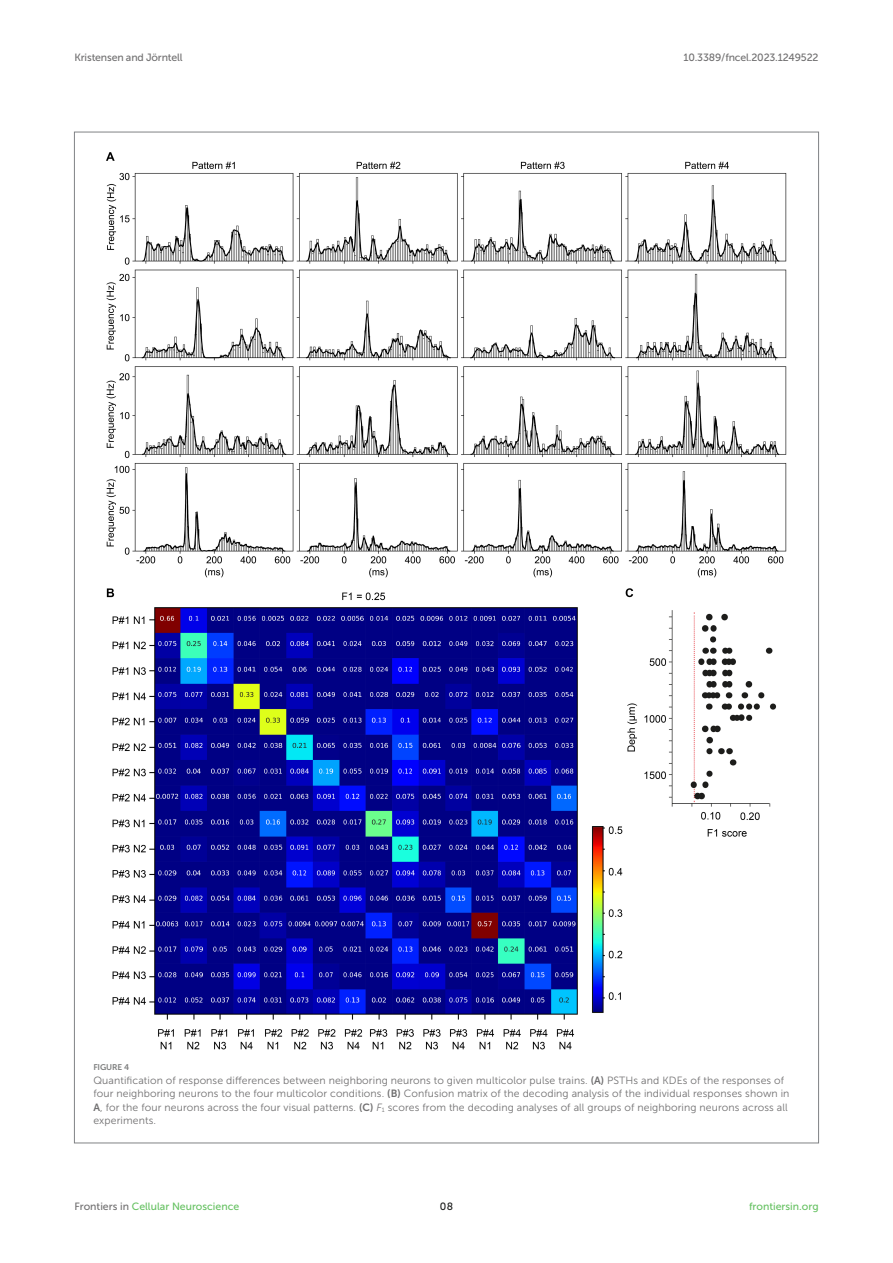
<style>
.page{position:relative;width:893px;height:1263px;background:#fff}
.page>*{position:absolute;margin:0;border:0;box-sizing:border-box;transform-origin:0 0}
.FIG_LEG{font:10.5px/13.5px "Museo Sans 300";letter-spacing:.01em;color:#706f70}
.t1{font:10.5px "Museo Sans 500";letter-spacing:-.015em;color:#706f70}
.t2{font:10.5px "Museo Sans 500";color:#65c161}
.t3{font:10.5px "Museo Sans 500";color:#1b1c1b}
.FIG_HD{font:8.25px "Museo Sans 700";letter-spacing:-.01em;color:#7e7f7f}
.s1{font-family:"Museo Sans 700"}
.s2{font-style:italic}
.s3{color:#706f70}
</style>
<div class="page">
<img style="left:106px;top:152px;width:681px;height:898px">
<p class="t1" style="left:74px;top:51px;width:110px">Kristensen and Jörntell</p>
<p class="t1" style="left:683px;top:51px;width:137px">10.3389/fncel.2023.1249522</p>
<p class="FIG_HD" style="left:93px;top:1062px;width:37px">FIGURE 4</p>
<p class="FIG_LEG" style="left:93px;top:1073px;width:698px">Quantification of response differences between neighboring neurons to given multicolor pulse trains. <span class="s1">(A)</span> PSTHs and KDEs of the responses of four neighboring neurons to the four multicolor conditions. <span class="s1">(B)</span> Confusion matrix of the decoding analysis of the individual responses shown in <span class="s1">A</span>, for the four neurons across the four visual patterns. <span class="s1">(C)</span> <span class="s2">F</span><sub>1</sub> scores from the decoding analyses of all groups of neighboring neurons across all experiments.</p>
<p class="t2" style="left:74px;top:1200px;width:166px"><span class="s3">Frontiers in</span> Cellular Neuroscience</p>
<p class="t3" style="left:440px;top:1200px;width:15px">08</p>
<p class="t2" style="left:749px;top:1200px;width:71px">frontiersin.org</p>
</div>
